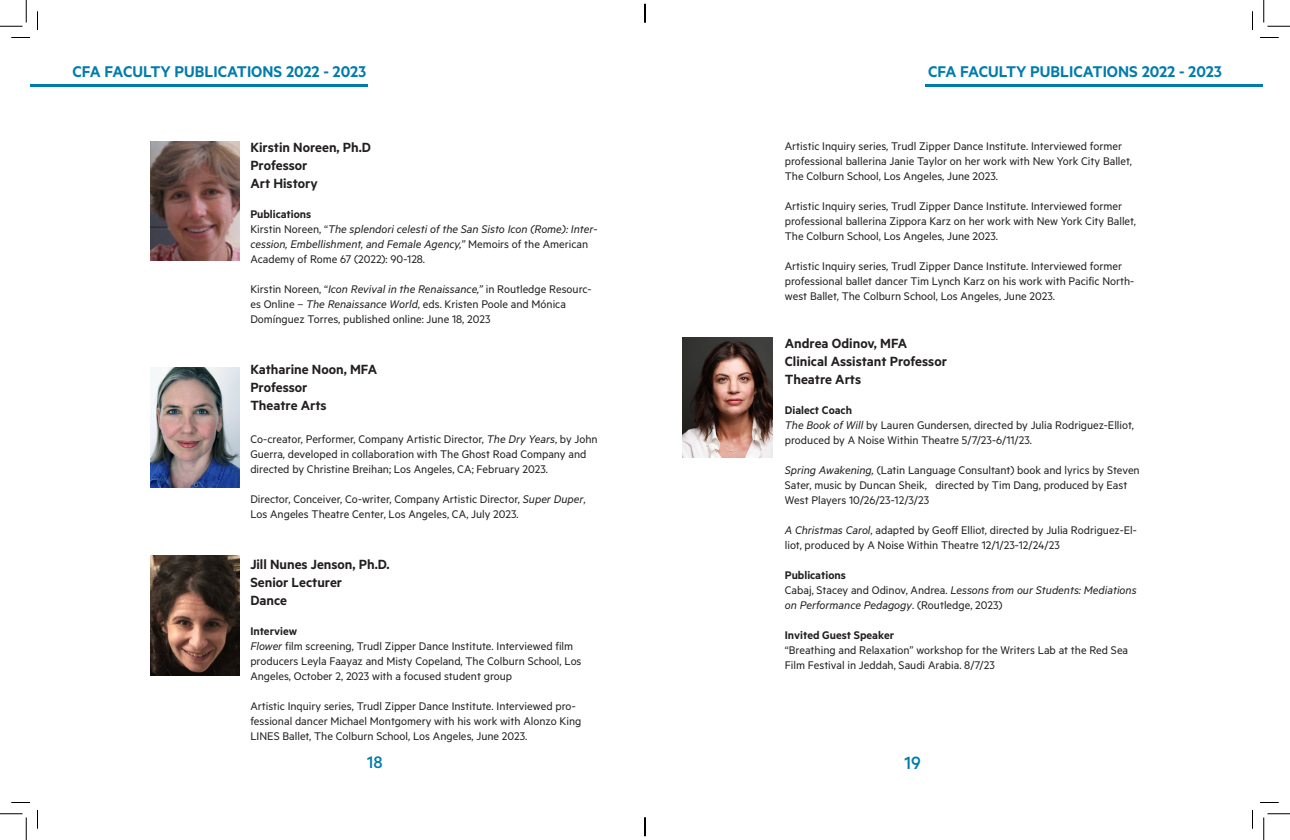
<style>
.page{position:relative;width:1290px;height:840px;background:#fff}
.page>*{position:absolute;margin:0;border:0;box-sizing:border-box;transform-origin:0 0}
.t1{font:500 20px "Metric";color:#007cac}
.t2{font:500 18.75px "Metric";color:#007cac}
.t3{font:600 17.5px "Metric";color:#007cac}
.t4{font:600 15px "Metric";color:#231f20}
.t5{font:12.5px/15px "Metric";color:#231f20}
.t6{font:italic 12.5px/15px "Metric";color:#231f20}
.t7{font:600 12.5px "Metric";color:#231f20}
.s1{font-style:normal}
.s2{font-style:italic}
</style>
<div class="page">
<hr style="left:30px;top:84px;width:338px;height:3px;background:#007cac">
<hr style="left:925px;top:84px;width:338px;height:3px;background:#007cac">
<img style="left:150px;top:141px;width:90px;height:120px">
<img style="left:150px;top:367px;width:90px;height:121px">
<img style="left:150px;top:555px;width:90px;height:120px">
<img style="left:683px;top:337px;width:90px;height:121px">
<svg style="left:11px;top:37px;width:19px;height:1px"></svg>
<svg style="left:1260px;top:37px;width:19px;height:1px"></svg>
<svg style="left:11px;top:802px;width:19px;height:1px"></svg>
<svg style="left:1260px;top:802px;width:19px;height:1px"></svg>
<svg style="left:37px;top:11px;width:1px;height:19px"></svg>
<svg style="left:37px;top:810px;width:1px;height:19px"></svg>
<svg style="left:1252px;top:11px;width:1px;height:19px"></svg>
<svg style="left:1252px;top:810px;width:1px;height:19px"></svg>
<svg style="left:0;top:0;width:27px;height:27px"></svg>
<svg style="left:0;top:814px;width:27px;height:26px"></svg>
<svg style="left:1264px;top:0;width:26px;height:27px"></svg>
<svg style="left:1264px;top:814px;width:26px;height:26px"></svg>
<svg style="left:644px;top:4px;width:2px;height:18px"></svg>
<svg style="left:644px;top:818px;width:2px;height:18px"></svg>
<h3 class="t3" style="left:72px;top:61px;width:295px">CFA FACULTY PUBLICATIONS 2022 - 2023</h3>
<h3 class="t3" style="left:928px;top:61px;width:295px">CFA FACULTY PUBLICATIONS 2022 - 2023</h3>
<p class="t4" style="left:250px;top:139px;width:122px">Kirstin Noreen, Ph.D</p>
<p class="t4" style="left:250px;top:157px;width:59px">Professor</p>
<p class="t4" style="left:250px;top:175px;width:69px">Art History</p>
<p class="t7" style="left:250px;top:207px;width:62px">Publications</p>
<p class="t6" style="left:250px;top:221px;width:349px"><span class="s1">Kirstin Noreen, “</span>The splendori celesti of the San Sisto Icon (Rome): Inter&shy;cession, Embellishment, and Female Agency,” <span class="s1">Memoirs of the American<br>Academy of Rome 67 (2022): 90-128.</span></p>
<p class="t5" style="left:250px;top:281px;width:343px">Kirstin Noreen, “<span class="s2">Icon Revival in the Renaissance,”</span> in Routledge Resourc&shy;es Online – <span class="s2">The Renaissance World</span>, eds. Kristen Poole and Mónica<br>Domínguez Torres, published online: June 18, 2023</p>
<p class="t4" style="left:250px;top:361px;width:128px">Katharine Noon, MFA</p>
<p class="t4" style="left:250px;top:379px;width:59px">Professor</p>
<p class="t4" style="left:250px;top:397px;width:78px">Theatre Arts</p>
<p class="t5" style="left:250px;top:431px;width:349px">Co-creator, Performer, Company Artistic Director, <span class="s2">The Dry Years</span>, by John<br>Guerra, developed in collaboration with The Ghost Road Company and directed by Christine Breihan; Los Angeles, CA; February 2023.</p>
<p class="t5" style="left:250px;top:491px;width:337px">Director, Conceiver, Co-writer, Company Artistic Director, <span class="s2">Super Duper</span>,<br>Los Angeles Theatre Center, Los Angeles, CA, July 2023.</p>
<p class="t4" style="left:250px;top:556px;width:141px">Jill Nunes Jenson, Ph.D.</p>
<p class="t4" style="left:250px;top:574px;width:93px">Senior Lecturer</p>
<p class="t4" style="left:250px;top:592px;width:38px">Dance</p>
<p class="t7" style="left:250px;top:624px;width:48px">Interview</p>
<p class="t5" style="left:250px;top:638px;width:333px"><span class="s2">Flower</span> film screening, Trudl Zipper Dance Institute. Interviewed film producers Leyla Faayaz and Misty Copeland, The Colburn School, Los<br>Angeles, October 2, 2023 with a focused student group</p>
<p class="t5" style="left:250px;top:698px;width:333px">Artistic Inquiry series, Trudl Zipper Dance Institute. Interviewed pro&shy;fessional dancer Michael Montgomery with his work with Alonzo King<br>LINES Ballet, The Colburn School, Los Angeles, June 2023.</p>
<p class="t5" style="left:785px;top:139px;width:349px">Artistic Inquiry series, Trudl Zipper Dance Institute. Interviewed former professional ballerina Janie Taylor on her work with New York City Ballet,<br>The Colburn School, Los Angeles, June 2023.</p>
<p class="t5" style="left:785px;top:199px;width:353px">Artistic Inquiry series, Trudl Zipper Dance Institute. Interviewed former professional ballerina Zippora Karz on her work with New York City Ballet,<br>The Colburn School, Los Angeles, June 2023.</p>
<p class="t5" style="left:785px;top:259px;width:351px">Artistic Inquiry series, Trudl Zipper Dance Institute. Interviewed former professional ballet dancer Tim Lynch Karz on his work with Pacific North&shy;west Ballet, The Colburn School, Los Angeles, June 2023.</p>
<p class="t4" style="left:785px;top:335px;width:124px">Andrea Odinov, MFA</p>
<p class="t4" style="left:785px;top:353px;width:164px">Clinical Assistant Professor</p>
<p class="t4" style="left:785px;top:371px;width:78px">Theatre Arts</p>
<p class="t7" style="left:785px;top:403px;width:69px">Dialect Coach</p>
<p class="t5" style="left:785px;top:418px;width:351px"><span class="s2">The Book of Will</span> by Lauren Gundersen, directed by Julia Rodriguez-Elliot, produced by A Noise Within Theatre 5/7/23-6/11/23.</p>
<p class="t5" style="left:785px;top:463px;width:356px"><span class="s2">Spring Awakening,</span> (Latin Language Consultant) book and lyrics by Steven<br>Sater, music by Duncan Sheik, directed by Tim Dang, produced by East<br>West Players 10/26/23-12/3/23</p>
<p class="t5" style="left:785px;top:523px;width:353px"><span class="s2">A Christmas Carol</span>, adapted by Geoff Elliot, directed by Julia Rodriguez-El&shy;liot, produced by A Noise Within Theatre 12/1/23-12/24/23</p>
<p class="t7" style="left:785px;top:568px;width:62px">Publications</p>
<p class="t6" style="left:785px;top:583px;width:353px"><span class="s1">Cabaj, Stacey and Odinov, Andrea.</span> Lessons from our Students: Mediations on Performance Pedagogy<span class="s1">. (Routledge, 2023)</span></p>
<p class="t7" style="left:785px;top:628px;width:111px">Invited Guest Speaker</p>
<p class="t5" style="left:785px;top:643px;width:345px">“Breathing and Relaxation” workshop for the Writers Lab at the Red Sea<br>Film Festival in Jeddah, Saudi Arabia. 8/7/23</p>
<h2 class="t2" style="left:367px;top:752px;width:17px">18</h2>
<h1 class="t1" style="left:905px;top:752px;width:18px">19</h1>
</div>
